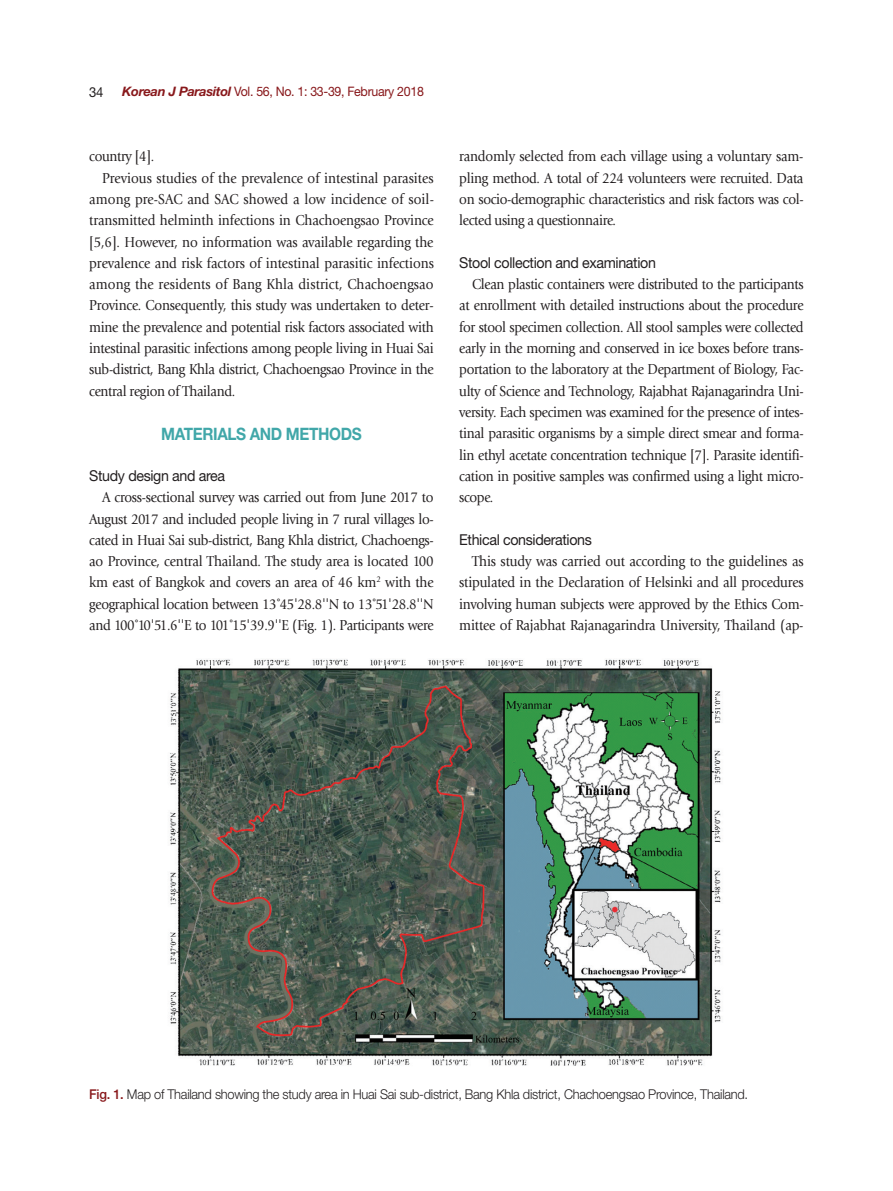
<style>
.page{position:relative;width:893px;height:1191px;background:#fff}
.page>*{position:absolute;margin:0;border:0;box-sizing:border-box;transform-origin:0 0}
.t1{font:700 17.1px "Helvetica Neue LT Std";letter-spacing:-.025em;color:#41a7a9;scale:.9 1}
.t2{font:15px/21.3px "Giovanni Std";letter-spacing:-.015em;color:#231f20;text-align:justify;scale:.9 1}
.t3{font:15px "Giovanni Std";letter-spacing:.005em;color:#231f20;scale:.9 1}
.t4{font:15px "Helvetica Neue LT Std";letter-spacing:-.025em;color:#231f20;scale:.95 1}
.t5{font:13.8px "Helvetica Neue LT Std";color:#231f20;scale:.95 1}
.t6{font:300 13.5px "Helvetica Neue LT Std";letter-spacing:-.02em;color:#231f20;scale:.95 1}
.t7{font:13.05px "Helvetica Neue LT Std";letter-spacing:-.025em;color:#88181b;scale:.95 1}
.s1{font-weight:700;font-style:italic}
.s2{font-family:"Helvetica Neue LT Std";font-weight:300}
.s3{font-weight:500;color:#88181b}
</style>
<div class="page">
<img style="left:170px;top:659px;width:551px;height:407px">
<p class="t5" style="left:89px;top:83px;width:17px">34</p>
<p class="t7" style="left:122px;top:84px;width:319px"><span class="s1">Korean J Parasitol</span> Vol. 56, No. 1: 33-39, February 2018</p>
<p class="t2" style="left:89px;top:146px;width:74px">country [4].</p>
<p class="t2" style="left:102px;top:167px;width:370px">Previous studies of the prevalence of intestinal parasites</p>
<p class="t3" style="left:89px;top:191px;width:384px">among pre-SAC and SAC showed a low incidence of soil-</p>
<p class="t2" style="left:89px;top:210px;width:384px">transmitted helminth infections in Chachoengsao Province</p>
<p class="t2" style="left:89px;top:231px;width:384px">[5,6]. However, no information was available regarding the</p>
<p class="t2" style="left:89px;top:252px;width:384px">prevalence and risk factors of intestinal parasitic infections</p>
<p class="t3" style="left:89px;top:276px;width:384px">among the residents of Bang Khla district, Chachoengsao</p>
<p class="t2" style="left:89px;top:295px;width:384px">Province. Consequently, this study was undertaken to deter-</p>
<p class="t2" style="left:89px;top:316px;width:384px">mine the prevalence and potential risk factors associated with</p>
<p class="t2" style="left:89px;top:338px;width:384px">intestinal parasitic infections among people living in Huai Sai</p>
<p class="t2" style="left:89px;top:359px;width:384px">sub-district, Bang Khla district, Chachoengsao Province in the</p>
<p class="t2" style="left:89px;top:380px;width:164px">central region of Thailand.</p>
<p class="t1" style="left:161px;top:423px;width:224px">MATERIALS AND METHODS</p>
<p class="t4" style="left:89px;top:466px;width:145px">Study design and area</p>
<p class="t2" style="left:89px;top:487px;width:384px;text-indent:13px">A cross-sectional survey was carried out from June 2017 to August 2017 and included people living in 7 rural villages lo&shy;cated in Huai Sai sub-district, Bang Khla district, Chachoengs&shy;ao Province, central Thailand. The study area is located 100 km east of Bangkok and covers an area of 46 km<sup>2</sup> with the geographical location between 13˚45<span class="s2">'</span>28.8<span class="s2">''</span>N to 13˚51<span class="s2">'</span>28.8<span class="s2">''</span>N and 100˚10<span class="s2">'</span>51.6<span class="s2">''</span>E to 101˚15<span class="s2">'</span>39.9<span class="s2">''</span>E (Fig. 1). Participants were</p>
<p class="t2" style="left:459px;top:146px;width:384px">randomly selected from each village using a voluntary sam&shy;pling method. A total of 224 volunteers were recruited. Data on socio-demographic characteristics and risk factors was col&shy;lected using a questionnaire.</p>
<p class="t4" style="left:459px;top:253px;width:209px">Stool collection and examination</p>
<p class="t2" style="left:459px;top:274px;width:384px;text-indent:13px">Clean plastic containers were distributed to the participants at enrollment with detailed instructions about the procedure for stool specimen collection. All stool samples were collected early in the morning and conserved in ice boxes before trans&shy;portation to the laboratory at the Department of Biology, Fac&shy;ulty of Science and Technology, Rajabhat Rajanagarindra Uni&shy;versity. Each specimen was examined for the presence of intes&shy;tinal parasitic organisms by a simple direct smear and forma&shy;lin ethyl acetate concentration technique [7]. Parasite identifi&shy;cation in positive samples was confirmed using a light micro&shy;scope.</p>
<p class="t4" style="left:459px;top:530px;width:141px">Ethical considerations</p>
<p class="t2" style="left:459px;top:551px;width:384px;text-indent:13px">This study was carried out according to the guidelines as stipulated in the Declaration of Helsinki and all procedures involving human subjects were approved by the Ethics Com&shy;mittee of Rajabhat Rajanagarindra University, Thailand (ap-</p>
<p class="t6" style="left:89px;top:1086px;width:695px"><span class="s3">Fig. 1.</span> Map of Thailand showing the study area in Huai Sai sub-district, Bang Khla district, Chachoengsao Province, Thailand.</p>
</div>
